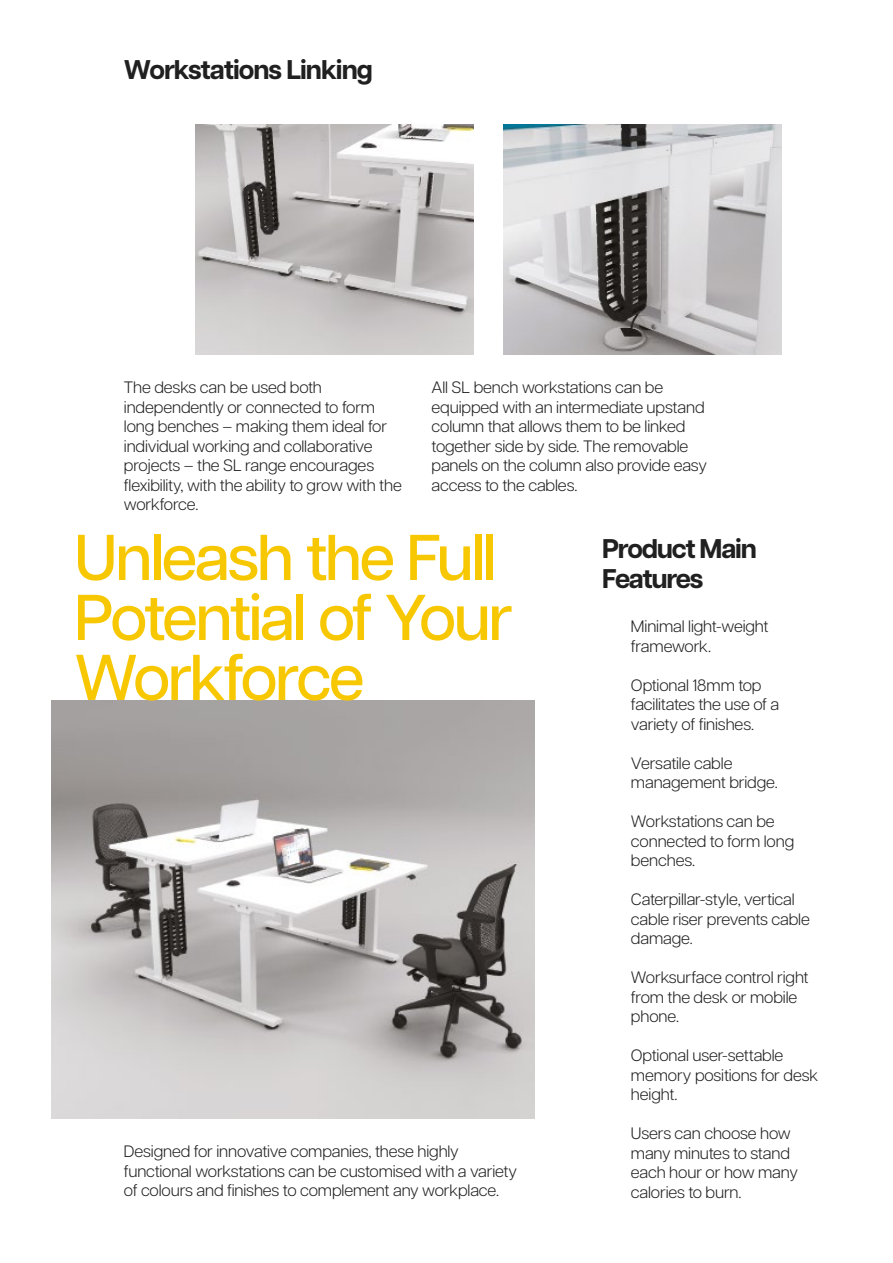
<style>
.page{position:relative;width:893px;height:1263px;background:#fff}
.page>*{position:absolute;margin:0;border:0;box-sizing:border-box;transform-origin:0 0}
.t1{font:500 64.5px/60px "Articulat CF";letter-spacing:-.035em;color:#f7c802}
.t2{font:700 27px/30px "Articulat CF";letter-spacing:-.045em;color:#202020}
.t3{font:300 16.5px/19.5px "Articulat CF";letter-spacing:-.01em;color:#202020}
</style>
<div class="page">
<img style="left:51px;top:701px;width:483px;height:418px">
<img style="left:503px;top:125px;width:279px;height:229px">
<img style="left:196px;top:125px;width:278px;height:229px">
<h2 class="t2" style="left:124px;top:54px;width:251px">Workstations Linking</h2>
<p class="t3" style="left:124px;top:376px;width:279px">The desks can be used both independently or connected to form long benches – making them ideal for individual working and collaborative projects – the SL range encourages flexibility, with the ability to grow with the workforce.</p>
<p class="t3" style="left:432px;top:376px;width:277px">All SL bench workstations can be equipped with an intermediate upstand column that allows them to be linked together side by side. The removable panels on the column also provide easy access to the cables.</p>
<h2 class="t2" style="left:602px;top:533px;width:156px">Product Main<br>Features</h2>
<p class="t3" style="left:631px;top:615px;width:139px">Minimal light-weight framework.</p>
<p class="t3" style="left:631px;top:674px;width:150px">Optional 18mm top facilitates the use of a variety of finishes.</p>
<p class="t3" style="left:631px;top:752px;width:148px">Versatile cable management bridge.</p>
<p class="t3" style="left:631px;top:811px;width:165px">Workstations can be connected to form long benches.</p>
<p class="t3" style="left:631px;top:889px;width:180px">Caterpillar-style, vertical cable riser prevents cable damage.</p>
<p class="t3" style="left:631px;top:967px;width:179px">Worksurface control right from the desk or mobile phone.</p>
<p class="t3" style="left:631px;top:1045px;width:189px">Optional user-settable memory positions for desk height.</p>
<p class="t3" style="left:631px;top:1123px;width:169px">Users can choose how many minutes to stand each hour or how many calories to burn.</p>
<h1 class="t1" style="left:74px;top:524px;width:440px">Unleash the Full<br>Potential of Your<br>Workforce</h1>
<p class="t3" style="left:124px;top:1140px;width:395px">Designed for innovative companies, these highly functional workstations can be customised with a variety of colours and finishes to complement any workplace.</p>
</div>
